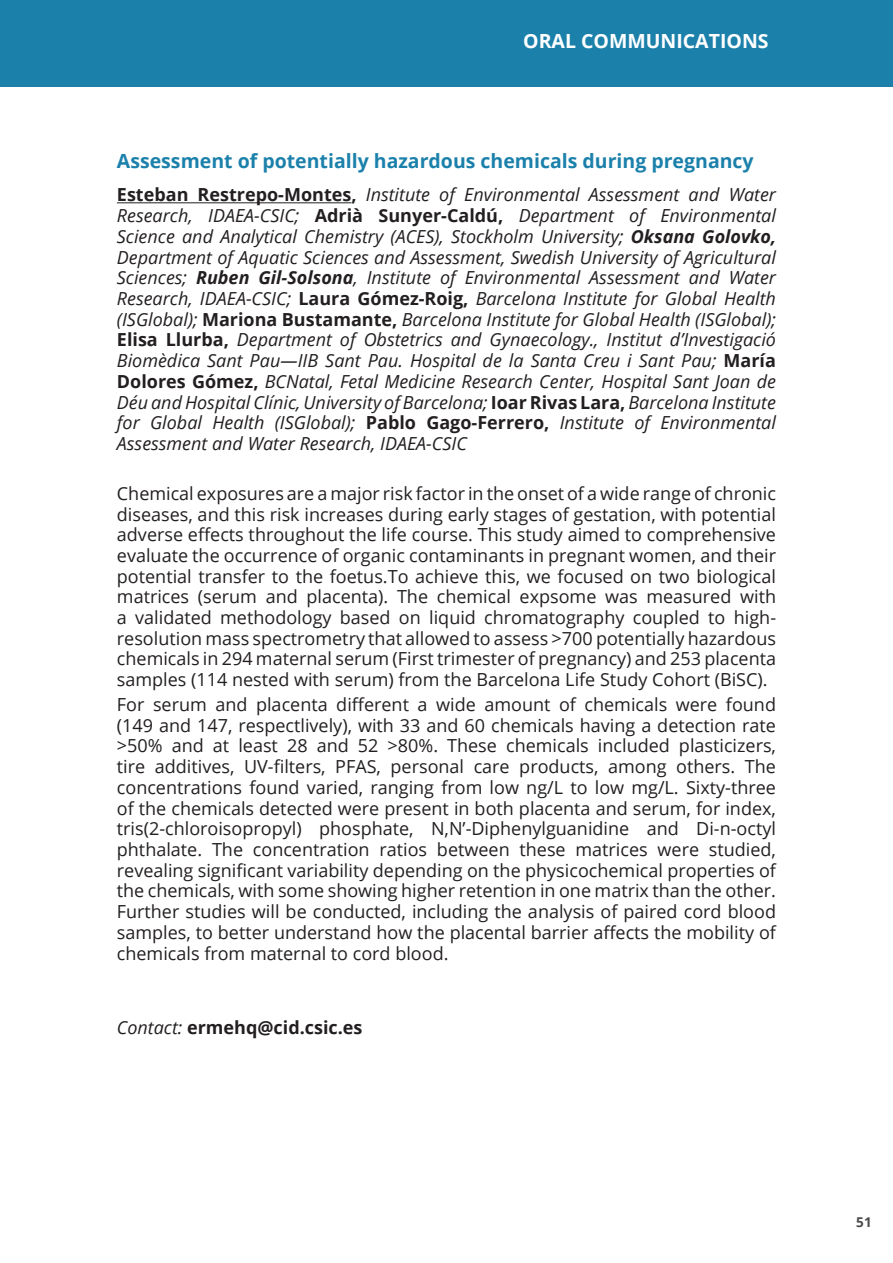
<style>
.page{position:relative;width:893px;height:1263px;background:#fff}
.page>*{position:absolute;margin:0;border:0;box-sizing:border-box;transform-origin:0 0}
.t1{font:700 19.5px "Open Sans";color:#1b81ab}
.t2{font:700 19.5px "Open Sans";color:#fff}
.t3{font:18px/20.7px "Open Sans";color:#231f20;text-align:justify}
.t4{font:italic 18px/20.7px "Open Sans";color:#231f20;text-align:justify}
.t5{font:700 18px "Open Sans";color:#231f20}
.t6{font:700 13.5px "Open Sans";color:#4b4c4d}
.s1{font-weight:700;font-style:normal}
.s2{font-weight:700}
.s3{font-weight:400;font-style:italic}
</style>
<div class="page">
<div style="left:0;top:0;width:893px;height:87px;background:#1b81ab"></div>
<hr style="left:117px;top:202px;width:234px;height:1px;background:#231f20">
<p class="t2" style="left:523px;top:27px;width:247px">oral communications</p>
<p class="t1" style="left:117px;top:147px;width:638px">Assessment of potentially hazardous chemicals during pregnancy</p>
<p class="t4" style="left:117px;top:184px;width:661px"><span class="s1">Esteban Restrepo-Montes,</span> Institute of Environmental Assessment and Water Research, IDAEA-CSIC; <span class="s1">Adrià Sunyer-Caldú,</span> Department of Environmental Science and Analytical Chemistry (ACES), Stockholm University; <span class="s2">Oksana Golovko, </span>Department of Aquatic Sciences and Assessment, Swedish University of Agricultural Sciences; <span class="s2">Ruben Gil-Solsona</span>, Institute of Environmental Assessment and Water Research, IDAEA-CSIC; <span class="s1">Laura Gómez-Roig,</span> Barcelona Institute for Global Health (ISGlobal); <span class="s1">Mariona Bustamante,</span> Barcelona Institute for Global Health (ISGlobal); <span class="s1">Elisa Llurba,</span> Department of Obstetrics and Gynaecology., Institut d’Investigació Biomèdica Sant Pau—IIB Sant Pau. Hospital de la Santa Creu i Sant Pau; <span class="s1">María Dolores Gómez,</span> BCNatal, Fetal Medicine Research Center, Hospital Sant Joan de Déu and Hospital Clínic, University of Barcelona; <span class="s1">Ioar Rivas Lara,</span> Barcelona Institute for Global Health (ISGlobal); <span class="s1">Pablo Gago-Ferrero,</span> Institute of Environmental Assessment and Water Research, IDAEA-CSIC</p>
<p class="t3" style="left:117px;top:482px;width:661px">Chemical exposures are a major risk factor in the onset of a wide range of chronic diseases, and this risk increases during early stages of gestation, with potential adverse effects throughout the life course. This study aimed to comprehensive evaluate the occurrence of organic contaminants in pregnant women, and their potential transfer to the foetus.To achieve this, we focused on two biological matrices (serum and placenta). The chemical expsome was measured with a validated methodology based on liquid chromatography coupled to high&shy;resolution mass spectrometry that allowed to assess &gt;700 potentially hazardous chemicals in 294 maternal serum (First trimester of pregnancy) and 253 placenta samples (114 nested with serum) from the Barcelona Life Study Cohort (BiSC).</p>
<p class="t3" style="left:117px;top:694px;width:661px">For serum and placenta different a wide amount of chemicals were found (149 and 147, respectlively), with 33 and 60 chemicals having a detection rate &gt;50% and at least 28 and 52 &gt;80%. These chemicals included plasticizers, tire additives, UV-filters, PFAS, personal care products, among others. The concentrations found varied, ranging from low ng/L to low mg/L. Sixty-three of the chemicals detected were present in both placenta and serum, for index, tris(2-chloroisopropyl) phosphate, N,N’-Diphenylguanidine and Di-n-octyl phthalate. The concentration ratios between these matrices were studied, revealing significant variability depending on the physicochemical properties of the chemicals, with some showing higher retention in one matrix than the other.<br>Further studies will be conducted, including the analysis of paired cord blood samples, to better understand how the placental barrier affects the mobility of chemicals from maternal to cord blood.</p>
<p class="t5" style="left:117px;top:1015px;width:247px"><span class="s3">Contact:</span> ermehq@cid.csic.es</p>
<p class="t6" style="left:856px;top:1212px;width:17px">51</p>
</div>
